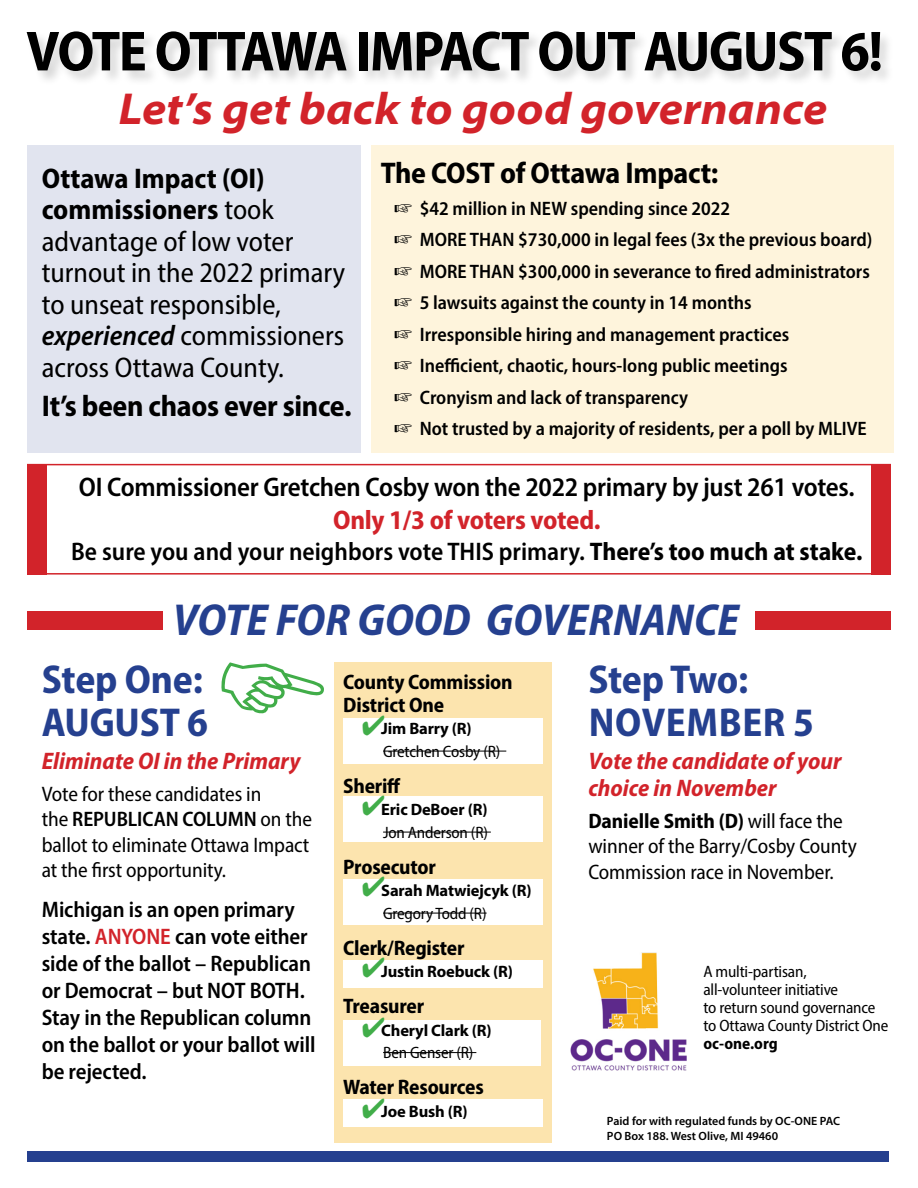
<style>
.page{position:relative;width:918px;height:1188px;background:#fff}
.page>*{position:absolute;margin:0;border:0;box-sizing:border-box;transform-origin:0 0}
.t1{font:700 semi-condensed 57px "Myriad Pro";letter-spacing:-.025em;color:#000}
.t2{font:italic 700 semi-expanded 45px "Myriad Pro";color:#d2232a}
.t3{font:italic 700 semi-condensed 45px "Myriad Pro";color:#25408f}
.t4{font:700 semi-condensed 40.5px/42.8px "Myriad Pro";letter-spacing:-.005em;color:#25408f}
.t5{font:700 semi-condensed 30px "Myriad Pro";letter-spacing:-.01em;color:#000}
.t6{font:semi-condensed 28.5px/31.5px "Myriad Pro";color:#000}
.t7{font:600 semi-condensed 27px "Myriad Pro";letter-spacing:-.01em;color:#000}
.t8{font:700 semi-condensed 27px "Myriad Pro";letter-spacing:-.01em;color:#d2232a}
.t9{font:600 semi-condensed 25.5px "Myriad Pro";color:#000}
.t10{font:italic 700 semi-condensed 24px/27px "Myriad Pro";color:#d2232a}
.t11{font:600 semi-condensed 22.5px/27px "Myriad Pro";letter-spacing:-.005em;color:#000}
.t12{font:semi-condensed 21px/25.2px "Myriad Pro";letter-spacing:-.005em;color:#000}
.t13{font:700 semi-condensed 21px/22.5px "Myriad Pro";letter-spacing:-.01em;color:#000}
.t14{font:600 semi-condensed 19.5px/31.5px "Myriad Pro";color:#000}
.t15{font:semi-condensed 16.5px/18px "Myriad Pro";letter-spacing:-.01em;color:#000}
.t16{font:700 16.5px "Myriad Pro";letter-spacing:-.01em;color:#000}
.t17{font:700 semi-condensed 16.5px "Myriad Pro";color:#000}
.t18{font:600 12px/14.4px "Myriad Pro";color:#000}
.s1{font-weight:700}
.s2{font-weight:600;font-style:italic}
.s3{font-weight:600}
.s4{color:#d2232a}
</style>
<div class="page">
<div style="left:27px;top:145px;width:334px;height:307px;background:#e1e4ef"></div>
<div style="left:25px;top:31px;width:869px;height:54px;background:#000;opacity:.16"></div>
<div style="left:372px;top:145px;width:522px;height:308px;background:#fef4dc"></div>
<div style="left:27px;top:464px;width:20px;height:111px;background:#d2232a"></div>
<div style="left:27px;top:464px;width:864px;height:111px;border:2px solid #d2232a"></div>
<img style="left:570px;top:953px;width:117px;height:118px">
<svg style="left:221px;top:662px;width:103px;height:52px"></svg>
<div style="left:334px;top:662px;width:217px;height:481px;background:#fce4ae"></div>
<div style="left:343px;top:718px;width:200px;height:46px;background:#fff"></div>
<div style="left:343px;top:796px;width:200px;height:45px;background:#fff"></div>
<div style="left:343px;top:880px;width:200px;height:45px;background:#fff"></div>
<div style="left:343px;top:960px;width:200px;height:28px;background:#fff"></div>
<div style="left:343px;top:1020px;width:197px;height:45px;background:#fff"></div>
<div style="left:343px;top:1100px;width:200px;height:27px;background:#fff"></div>
<hr style="left:383px;top:751px;width:123px;height:1px;background:#000">
<hr style="left:383px;top:832px;width:108px;height:1px;background:#000">
<hr style="left:383px;top:913px;width:104px;height:1px;background:#000">
<hr style="left:383px;top:1052px;width:93px;height:1px;background:#000">
<div style="left:27px;top:1151px;width:862px;height:11px;background:#25408f"></div>
<div style="left:27px;top:611px;width:135px;height:19px;background:#d2232a"></div>
<div style="left:756px;top:611px;width:135px;height:19px;background:#d2232a"></div>
<div style="left:871px;top:464px;width:19px;height:111px;background:#d2232a"></div>
<svg style="left:363px;top:879px;width:21px;height:1px"></svg>
<svg style="left:363px;top:1099px;width:21px;height:1px"></svg>
<h1 class="t1" style="left:26px;top:15px;width:858px">VOTE OTTAWA IMPACT OUT AUGUST 6!</h1>
<h2 class="t2" style="left:119px;top:79px;width:710px">Let’s get back to good governance</h2>
<h3 class="t5" style="left:381px;top:154px;width:339px">The COST of Ottawa Impact:</h3>
<p class="t14" style="left:394px;top:192px;width:480px">☞ $42 million in NEW spending since 2022<br>☞ MORE THAN $730,000 in legal fees (3x the previous board) ☞ MORE THAN $300,000 in severance to fired administrators ☞ 5 lawsuits against the county in 14 months<br>☞ Irresponsible hiring and management practices<br>☞ Inefficient, chaotic, hours-long public meetings<br>☞ Cronyism and lack of transparency<br>☞ Not trusted by a majority of residents, per a poll by MLIVE</p>
<h3 class="t7" style="left:79px;top:470px;width:777px">OI Commissioner Gretchen Cosby won the 2022 primary by just 261 votes.</h3>
<h3 class="t8" style="left:333px;top:502px;width:269px">Only 1/3 of voters voted.</h3>
<h3 class="t9" style="left:71px;top:536px;width:793px">Be sure you and your neighbors vote THIS primary. <span class="s1">There’s too much at stake.</span></h3>
<h3 class="t6" style="left:42px;top:162px;width:305px"><span class="s1">Ottawa Impact (OI) commissioners</span> took advantage of low voter turnout in the 2022 primary to unseat responsible, <span class="s2">experienced</span> commissioners across Ottawa County.</h3>
<h3 class="t5" style="left:42px;top:386px;width:311px">It’s been chaos ever since.</h3>
<h2 class="t3" style="left:173px;top:591px;width:568px">VOTE FOR GOOD GOVERNANCE</h2>
<p class="t13" style="left:343px;top:670px;width:171px">County Commission<br>District One</p>
<p class="t16" style="left:381px;top:718px;width:92px">Jim Barry (R)</p>
<p class="t15" style="left:383px;top:742px;width:119px">Gretchen Cosby (R)</p>
<p class="t13" style="left:343px;top:774px;width:59px">Sheriff</p>
<p class="t16" style="left:381px;top:799px;width:108px">Eric DeBoer (R)</p>
<p class="t15" style="left:383px;top:823px;width:106px">Jon Anderson (R)</p>
<p class="t13" style="left:343px;top:855px;width:94px">Prosecutor</p>
<p class="t16" style="left:381px;top:880px;width:152px">Sarah Matwiejcyk (R)</p>
<p class="t15" style="left:383px;top:904px;width:105px">Gregory Todd (R)</p>
<p class="t13" style="left:343px;top:936px;width:123px">Clerk/Register</p>
<p class="t16" style="left:381px;top:961px;width:133px">Justin Roebuck (R)</p>
<p class="t13" style="left:343px;top:994px;width:82px">Treasurer</p>
<p class="t16" style="left:381px;top:1019px;width:112px">Cheryl Clark (R)</p>
<p class="t15" style="left:383px;top:1043px;width:92px">Ben Genser (R)</p>
<p class="t13" style="left:343px;top:1075px;width:142px">Water Resources</p>
<p class="t16" style="left:381px;top:1100px;width:88px">Joe Bush (R)</p>
<h3 class="t4" style="left:42px;top:657px;width:168px">Step One:<br>AUGUST 6</h3>
<p class="t10" style="left:42px;top:747px;width:260px">Eliminate OI in the Primary</p>
<p class="t12" style="left:42px;top:781px;width:272px">Vote for these candidates in<br>the <span class="s3">REPUBLICAN COLUMN</span> on the ballot to eliminate Ottawa Impact at the first opportunity.</p>
<p class="t11" style="left:42px;top:896px;width:275px">Michigan is an open primary state. <span class="s4">ANYONE</span> can vote either side of the ballot – Republican or Democrat – but NOT BOTH.<br>Stay in the Republican column on the ballot or your ballot will be rejected.</p>
<h3 class="t4" style="left:588px;top:657px;width:227px">Step Two:<br>NOVEMBER 5</h3>
<p class="t10" style="left:588px;top:747px;width:255px">Vote the candidate of your choice in November</p>
<p class="t12" style="left:588px;top:808px;width:270px"><span class="s1">Danielle Smith (D)</span> will face the winner of the Barry/Cosby County<br>Commission race in November.</p>
<p class="t15" style="left:703px;top:962px;width:186px">A multi-partisan, all-volunteer initiative<br>to return sound governance to Ottawa County District One</p>
<p class="t17" style="left:703px;top:1033px;width:76px">oc-one.org</p>
<p class="t18" style="left:607px;top:1114px;width:235px">Paid for with regulated funds by OC-ONE PAC<br>PO Box 188. West Olive, MI 49460</p>
</div>
